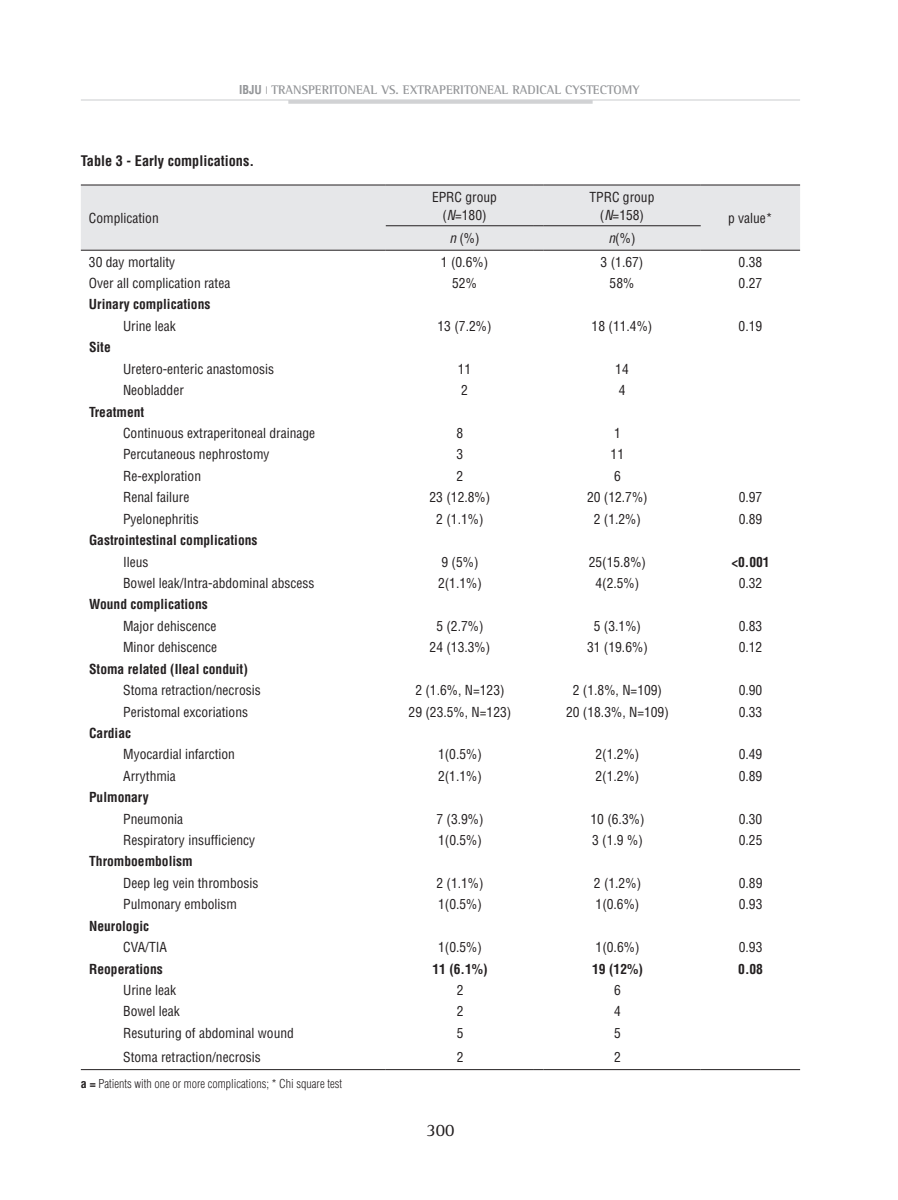
<style>
.page{position:relative;width:898px;height:1200px;background:#fff}
.page>*{position:absolute;margin:0;border:0;box-sizing:border-box;transform-origin:0 0}
.t1{font:18px "Rotis Serif";color:#231f20}
.t2{font:700 condensed 14.25px "Helvetica";color:#231f20}
.t3{font:condensed 13.5px/18px "Helvetica";color:#231f20;text-align:center}
.t4{font:700 condensed 13.5px "Helvetica";color:#231f20}
.t5{font:700 12.75px "Rotis Semi Serif";color:#939598}
.t6{font:300 condensed 12px "Helvetica";color:#231f20}
.s1{font-family:"Helvetica";font-stretch:condensed;font-size:12px}
.s2{font-style:italic}
.s3{font-weight:700}
</style>
<div class="page">
<hr style="left:81px;top:99px;width:718px;height:2px;background:#dcdddf">
<hr style="left:288px;top:100px;width:304px;height:4px;background:#d1d2d4">
<div style="left:81px;top:185px;width:718px;height:65px;background:#e6e7e9"></div>
<hr style="left:81px;top:184px;width:304px;height:1px;background:#231f20">
<hr style="left:385px;top:184px;width:148px;height:1px;background:#231f20">
<hr style="left:543px;top:184px;width:157px;height:1px;background:#231f20">
<hr style="left:700px;top:184px;width:99px;height:1px;background:#231f20">
<hr style="left:385px;top:225px;width:148px;height:1px;background:#231f20">
<hr style="left:543px;top:225px;width:157px;height:1px;background:#231f20">
<hr style="left:81px;top:250px;width:304px;height:1px;background:#231f20">
<hr style="left:385px;top:250px;width:148px;height:1px;background:#231f20">
<hr style="left:543px;top:250px;width:157px;height:1px;background:#231f20">
<hr style="left:700px;top:250px;width:99px;height:1px;background:#231f20">
<hr style="left:81px;top:1068px;width:304px;height:1px;background:#231f20">
<hr style="left:385px;top:1068px;width:148px;height:1px;background:#231f20">
<hr style="left:543px;top:1068px;width:157px;height:1px;background:#231f20">
<hr style="left:700px;top:1068px;width:99px;height:1px;background:#231f20">
<p class="t5" style="left:239px;top:82px;width:402px"><span class="s1">ibju</span> <sup>|</sup> TRANSPERITONEAL VS. EXTRAPERITONEAL RADICAL CYSTECTOMY</p>
<p class="t2" style="left:81px;top:152px;width:175px">Table 3 - Early complications.</p>
<p class="t3" style="left:89px;top:209px;width:71px">Complication</p>
<p class="t3" style="left:432px;top:188px;width:66px">EPRC group (<span class="s2">N</span>=180)</p>
<p class="t3" style="left:589px;top:188px;width:66px">TPRC group (<span class="s2">N</span>=158)</p>
<p class="t3" style="left:449px;top:229px;width:32px"><span class="s2">n</span> (%)</p>
<p class="t3" style="left:608px;top:229px;width:28px"><span class="s2">n</span>(%)</p>
<p class="t3" style="left:727px;top:209px;width:46px">p value*</p>
<p class="t3" style="left:89px;top:252px;width:88px">30 day mortality</p>
<p class="t3" style="left:440px;top:252px;width:49px">1 (0.6%)</p>
<p class="t3" style="left:600px;top:252px;width:44px">3 (1.67)</p>
<p class="t3" style="left:738px;top:252px;width:25px">0.38</p>
<p class="t3" style="left:89px;top:274px;width:143px">Over all complication ratea</p>
<p class="t3" style="left:452px;top:274px;width:26px">52%</p>
<p class="t3" style="left:609px;top:274px;width:26px">58%</p>
<p class="t3" style="left:738px;top:274px;width:25px">0.27</p>
<p class="t4" style="left:89px;top:296px;width:123px">Urinary complications</p>
<p class="t3" style="left:123px;top:317px;width:54px">Urine leak</p>
<p class="t3" style="left:437px;top:317px;width:55px">13 (7.2%)</p>
<p class="t3" style="left:591px;top:317px;width:62px">18 (11.4%)</p>
<p class="t3" style="left:738px;top:317px;width:25px">0.19</p>
<p class="t4" style="left:89px;top:339px;width:23px">Site</p>
<p class="t3" style="left:123px;top:359px;width:153px">Uretero-enteric anastomosis</p>
<p class="t3" style="left:457px;top:359px;width:15px">11</p>
<p class="t3" style="left:615px;top:359px;width:15px">14</p>
<p class="t3" style="left:123px;top:381px;width:62px">Neobladder</p>
<p class="t3" style="left:461px;top:381px;width:8px">2</p>
<p class="t3" style="left:618px;top:381px;width:8px">4</p>
<p class="t4" style="left:89px;top:403px;width:57px">Treatment</p>
<p class="t3" style="left:123px;top:424px;width:193px">Continuous extraperitoneal drainage</p>
<p class="t3" style="left:456px;top:424px;width:8px">8</p>
<p class="t3" style="left:613px;top:424px;width:8px">1</p>
<p class="t3" style="left:123px;top:445px;width:148px">Percutaneous nephrostomy</p>
<p class="t3" style="left:456px;top:445px;width:8px">3</p>
<p class="t3" style="left:610px;top:445px;width:15px">11</p>
<p class="t3" style="left:123px;top:466px;width:79px">Re-exploration</p>
<p class="t3" style="left:456px;top:466px;width:8px">2</p>
<p class="t3" style="left:613px;top:466px;width:8px">6</p>
<p class="t3" style="left:123px;top:488px;width:68px">Renal failure</p>
<p class="t3" style="left:429px;top:488px;width:62px">23 (12.8%)</p>
<p class="t3" style="left:586px;top:488px;width:62px">20 (12.7%)</p>
<p class="t3" style="left:738px;top:488px;width:25px">0.97</p>
<p class="t3" style="left:123px;top:509px;width:77px">Pyelonephritis</p>
<p class="t3" style="left:436px;top:509px;width:49px">2 (1.1%)</p>
<p class="t3" style="left:593px;top:509px;width:49px">2 (1.2%)</p>
<p class="t3" style="left:738px;top:509px;width:25px">0.89</p>
<p class="t4" style="left:89px;top:531px;width:170px">Gastrointestinal complications</p>
<p class="t3" style="left:123px;top:552px;width:27px">Ileus</p>
<p class="t3" style="left:441px;top:552px;width:39px">9 (5%)</p>
<p class="t3" style="left:588px;top:552px;width:59px">25(15.8%)</p>
<p class="t4" style="left:731px;top:553px;width:40px">&lt;0.001</p>
<p class="t3" style="left:123px;top:573px;width:193px">Bowel leak/Intra-abdominal abscess</p>
<p class="t3" style="left:438px;top:573px;width:45px">2(1.1%)</p>
<p class="t3" style="left:595px;top:573px;width:45px">4(2.5%)</p>
<p class="t3" style="left:738px;top:573px;width:25px">0.32</p>
<p class="t4" style="left:89px;top:596px;width:120px">Wound complications</p>
<p class="t3" style="left:123px;top:616px;width:95px">Major dehiscence</p>
<p class="t3" style="left:436px;top:616px;width:49px">5 (2.7%)</p>
<p class="t3" style="left:593px;top:616px;width:49px">5 (3.1%)</p>
<p class="t3" style="left:738px;top:616px;width:25px">0.83</p>
<p class="t3" style="left:123px;top:638px;width:96px">Minor dehiscence</p>
<p class="t3" style="left:429px;top:638px;width:62px">24 (13.3%)</p>
<p class="t3" style="left:587px;top:638px;width:62px">31 (19.6%)</p>
<p class="t3" style="left:738px;top:638px;width:25px">0.12</p>
<p class="t4" style="left:89px;top:660px;width:160px">Stoma related (Ileal conduit)</p>
<p class="t3" style="left:123px;top:681px;width:139px">Stoma retraction/necrosis</p>
<p class="t3" style="left:415px;top:681px;width:91px">2 (1.6%, N=123)</p>
<p class="t3" style="left:572px;top:681px;width:91px">2 (1.8%, N=109)</p>
<p class="t3" style="left:738px;top:681px;width:25px">0.90</p>
<p class="t3" style="left:123px;top:702px;width:126px">Peristomal excoriations</p>
<p class="t3" style="left:408px;top:702px;width:104px">29 (23.5%, N=123)</p>
<p class="t3" style="left:566px;top:702px;width:104px">20 (18.3%, N=109)</p>
<p class="t3" style="left:738px;top:702px;width:25px">0.33</p>
<p class="t4" style="left:89px;top:724px;width:43px">Cardiac</p>
<p class="t3" style="left:123px;top:745px;width:113px">Myocardial infarction</p>
<p class="t3" style="left:438px;top:745px;width:45px">1(0.5%)</p>
<p class="t3" style="left:595px;top:745px;width:45px">2(1.2%)</p>
<p class="t3" style="left:738px;top:745px;width:25px">0.49</p>
<p class="t3" style="left:123px;top:766px;width:54px">Arrythmia</p>
<p class="t3" style="left:438px;top:766px;width:45px">2(1.1%)</p>
<p class="t3" style="left:595px;top:766px;width:45px">2(1.2%)</p>
<p class="t3" style="left:738px;top:766px;width:25px">0.89</p>
<p class="t4" style="left:89px;top:788px;width:61px">Pulmonary</p>
<p class="t3" style="left:123px;top:809px;width:61px">Pneumonia</p>
<p class="t3" style="left:436px;top:809px;width:49px">7 (3.9%)</p>
<p class="t3" style="left:590px;top:809px;width:55px">10 (6.3%)</p>
<p class="t3" style="left:738px;top:809px;width:25px">0.30</p>
<p class="t3" style="left:123px;top:830px;width:133px">Respiratory insufficiency</p>
<p class="t3" style="left:438px;top:830px;width:45px">1(0.5%)</p>
<p class="t3" style="left:592px;top:830px;width:52px">3 (1.9 %)</p>
<p class="t3" style="left:738px;top:830px;width:25px">0.25</p>
<p class="t4" style="left:89px;top:852px;width:105px">Thromboembolism</p>
<p class="t3" style="left:123px;top:873px;width:137px">Deep leg vein thrombosis</p>
<p class="t3" style="left:436px;top:873px;width:49px">2 (1.1%)</p>
<p class="t3" style="left:593px;top:873px;width:49px">2 (1.2%)</p>
<p class="t3" style="left:738px;top:873px;width:25px">0.89</p>
<p class="t3" style="left:123px;top:895px;width:115px">Pulmonary embolism</p>
<p class="t3" style="left:438px;top:895px;width:45px">1(0.5%)</p>
<p class="t3" style="left:595px;top:895px;width:45px">1(0.6%)</p>
<p class="t3" style="left:738px;top:895px;width:25px">0.93</p>
<p class="t4" style="left:89px;top:917px;width:61px">Neurologic</p>
<p class="t3" style="left:123px;top:937px;width:45px">CVA/TIA</p>
<p class="t3" style="left:438px;top:937px;width:45px">1(0.5%)</p>
<p class="t3" style="left:595px;top:937px;width:45px">1(0.6%)</p>
<p class="t3" style="left:738px;top:937px;width:25px">0.93</p>
<p class="t4" style="left:89px;top:959px;width:75px">Reoperations</p>
<p class="t4" style="left:432px;top:959px;width:57px">11 (6.1%)</p>
<p class="t4" style="left:592px;top:959px;width:52px">19 (12%)</p>
<p class="t4" style="left:738px;top:959px;width:26px">0.08</p>
<p class="t3" style="left:123px;top:980px;width:54px">Urine leak</p>
<p class="t3" style="left:456px;top:980px;width:8px">2</p>
<p class="t3" style="left:614px;top:980px;width:8px">6</p>
<p class="t3" style="left:123px;top:1002px;width:58px">Bowel leak</p>
<p class="t3" style="left:456px;top:1002px;width:8px">2</p>
<p class="t3" style="left:614px;top:1002px;width:8px">4</p>
<p class="t3" style="left:123px;top:1023px;width:172px">Resuturing of abdominal wound</p>
<p class="t3" style="left:456px;top:1023px;width:8px">5</p>
<p class="t3" style="left:614px;top:1023px;width:8px">5</p>
<p class="t3" style="left:123px;top:1047px;width:139px">Stoma retraction/necrosis</p>
<p class="t3" style="left:456px;top:1047px;width:8px">2</p>
<p class="t3" style="left:614px;top:1047px;width:8px">2</p>
<p class="t6" style="left:81px;top:1075px;width:262px"><span class="s3">a =</span> Patients with one or more complications; * Chi square test</p>
<h1 class="t1" style="left:426px;top:1119px;width:30px">300</h1>
</div>
